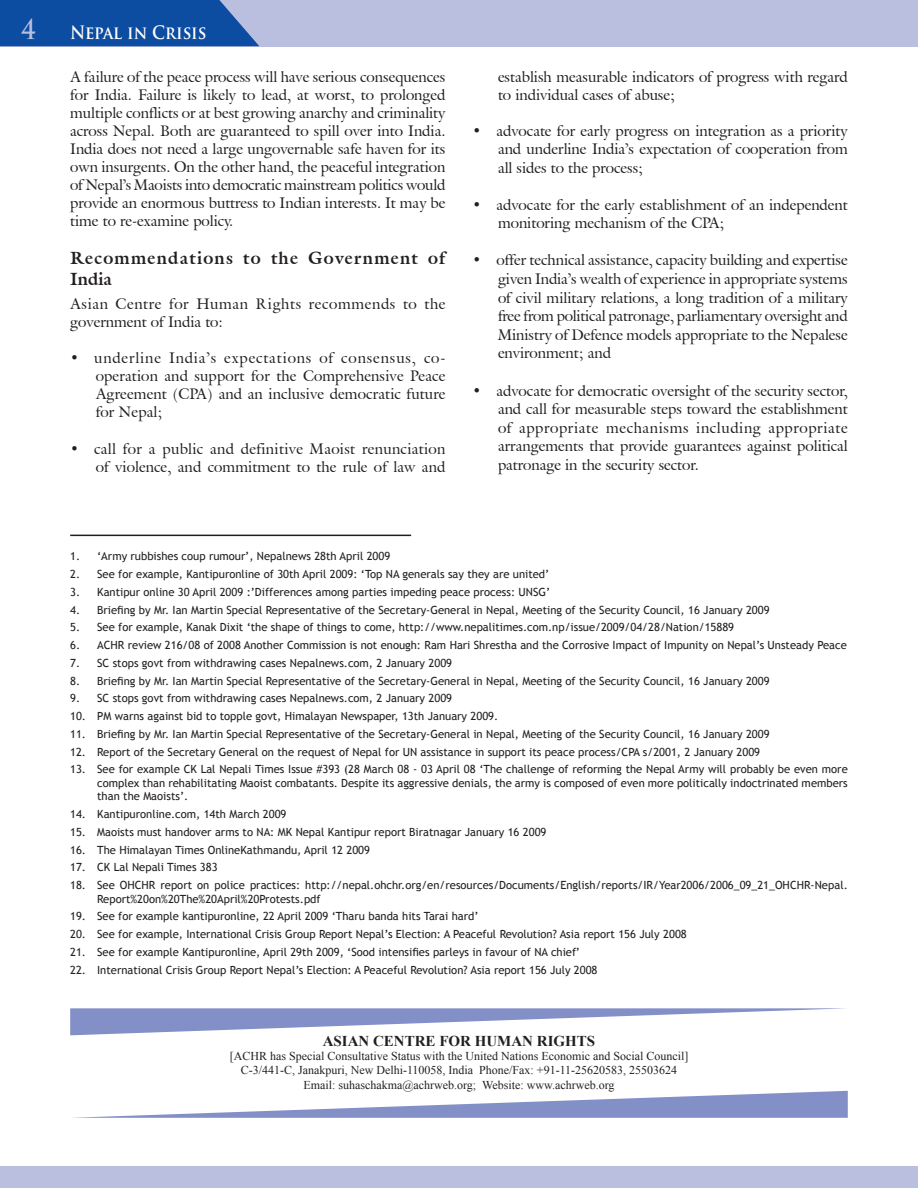
<style>
.page{position:relative;width:918px;height:1188px;background:#fff}
.page>*{position:absolute;margin:0;border:0;box-sizing:border-box;transform-origin:0 0}
.t1{font:700 27px "Trajan Pro";color:#babfe0;scale:.9 1}
.t2{font:700 18px "Trajan Pro";color:#fff;scale:.9 1}
.Sub_Head{font:700 17.25px/20.7px "Galliard IT Cby BT";letter-spacing:.075em;color:#231f20}
.t3{font:15px/18px "Galliard IT Cby BT";color:#231f20;text-align:justify}
.t4{font:15px/18px "Galliard IT Cby BT";letter-spacing:.02em;color:#231f20;text-align:right}
.t5{font:15px/18px "Galliard IT Cby BT";letter-spacing:.045em;color:#231f20}
.t6{font:700 15px "Times New Roman";color:#231f20}
.t7{font:12px "Times New Roman";color:#231f20}
.footnote_reference{font:11.25px/13.5px "Trebuchet MS";color:#231f20;text-align:justify}
</style>
<div class="page">
<svg style="left:72px;top:1091px;width:776px;height:27px"></svg>
<svg style="left:70px;top:1008px;width:775px;height:27px"></svg>
<hr style="left:70px;top:535px;width:341px;height:1px;background:#231f20">
<div style="left:0;top:0;width:918px;height:46px;background:#babfe0"></div>
<svg style="left:0;top:0;width:259px;height:46px;background:#1a55a5"></svg>
<div style="left:0;top:1167px;width:918px;height:21px;background:#babfe0"></div>
<p class="t1" style="left:21px;top:13px;width:18px">4</p>
<p class="t2" style="left:70px;top:21px;width:153px">Nepal in Crisis</p>
<p class="t3" style="left:70px;top:67px;width:377px">A failure of the peace process will have serious consequences for India. Failure is likely to lead, at worst, to prolonged multiple conflicts or at best growing anarchy and criminality across Nepal. Both are guaranteed to spill over into India.<br>India does not need a large ungovernable safe haven for its own insurgents. On the other hand, the peaceful integration of Nepal’s Maoists into democratic mainstream politics would provide an enormous buttress to Indian interests. It may be time to re-examine policy.</p>
<p class="Sub_Head" style="left:70px;top:248px;width:377px">Recommendations to the Government of<br>India</p>
<p class="t5" style="left:70px;top:295px;width:377px">Asian Centre for Human Rights recommends to the government of India to:</p>
<p class="t3" style="left:96px;top:349px;width:351px;text-indent:-26px">• underline India’s expectations of consensus, co&shy;operation and support for the Comprehensive Peace Agreement (CPA) and an inclusive democratic future for Nepal;</p>
<p class="t4" style="left:70px;top:440px;width:377px">• call for a public and definitive Maoist renunciation of violence, and commitment to the rule of law and</p>
<p class="t3" style="left:498px;top:67px;width:351px">establish measurable indicators of progress with regard to individual cases of abuse;</p>
<p class="t3" style="left:498px;top:121px;width:351px;line-height:18.5px;text-indent:-26px">• advocate for early progress on integration as a priority and underline India’s expectation of cooperation from all sides to the process;</p>
<p class="t3" style="left:498px;top:195px;width:351px;line-height:18.5px;text-indent:-26px">• advocate for the early establishment of an independent monitoring mechanism of the CPA;</p>
<p class="t3" style="left:498px;top:251px;width:351px;line-height:18.6px;text-indent:-26px">• offer technical assistance, capacity building and expertise given India’s wealth of experience in appropriate systems of civil military relations, a long tradition of a military free from political patronage, parliamentary oversight and Ministry of Defence models appropriate to the Nepalese environment; and</p>
<p class="t3" style="left:498px;top:381px;width:351px;line-height:18.6px;text-indent:-26px">• advocate for democratic oversight of the security sector, and call for measurable steps toward the establishment of appropriate mechanisms including appropriate arrangements that provide guarantees against political patronage in the security sector.</p>
<p class="footnote_reference" style="left:70px;top:550px;width:322px">1. ‘Army rubbishes coup rumour’, Nepalnews 28th April 2009</p>
<p class="footnote_reference" style="left:70px;top:567px;width:481px">2. See for example, Kantipuronline of 30th April 2009: ‘Top NA generals say they are united’</p>
<p class="footnote_reference" style="left:70px;top:585px;width:481px">3. Kantipur online 30 April 2009 :’Differences among parties impeding peace process: UNSG’</p>
<p class="footnote_reference" style="left:70px;top:603px;width:701px">4. Briefing by Mr. Ian Martin Special Representative of the Secretary-General in Nepal, Meeting of the Security Council, 16 January 2009</p>
<p class="footnote_reference" style="left:70px;top:621px;width:666px">5. See for example, Kanak Dixit ‘the shape of things to come, http://www.nepalitimes.com.np/issue/2009/04/28/Nation/15889</p>
<p class="footnote_reference" style="left:70px;top:638px;width:778px">6. ACHR review 216/08 of 2008 Another Commission is not enough: Ram Hari Shrestha and the Corrosive Impact of Impunity on Nepal’s Unsteady Peace</p>
<p class="footnote_reference" style="left:70px;top:656px;width:383px">7. SC stops govt from withdrawing cases Nepalnews.com, 2 January 2009</p>
<p class="footnote_reference" style="left:70px;top:674px;width:701px">8. Briefing by Mr. Ian Martin Special Representative of the Secretary-General in Nepal, Meeting of the Security Council, 16 January 2009</p>
<p class="footnote_reference" style="left:70px;top:692px;width:383px">9. SC stops govt from withdrawing cases Nepalnews.com, 2 January 2009</p>
<p class="footnote_reference" style="left:70px;top:709px;width:430px">10. PM warns against bid to topple govt, Himalayan Newspaper, 13th January 2009.</p>
<p class="footnote_reference" style="left:70px;top:727px;width:701px">11. Briefing by Mr. Ian Martin Special Representative of the Secretary-General in Nepal, Meeting of the Security Council, 16 January 2009</p>
<p class="footnote_reference" style="left:70px;top:745px;width:691px">12. Report of the Secretary General on the request of Nepal for UN assistance in support its peace process/CPA s/2001, 2 January 2009</p>
<p class="footnote_reference" style="left:97px;top:763px;width:752px;text-indent:-27px">13. See for example CK Lal Nepali Times Issue #393 (28 March 08 - 03 April 08 ‘The challenge of reforming the Nepal Army will probably be even more complex than rehabilitating Maoist combatants. Despite its aggressive denials, the army is composed of even more politically indoctrinated members than the Maoists’.</p>
<p class="footnote_reference" style="left:70px;top:807px;width:218px">14. Kantipuronline.com, 14th March 2009</p>
<p class="footnote_reference" style="left:70px;top:825px;width:478px">15. Maoists must handover arms to NA: MK Nepal Kantipur report Biratnagar January 16 2009</p>
<p class="footnote_reference" style="left:70px;top:843px;width:301px">16. The Himalayan Times OnlineKathmandu, April 12 2009</p>
<p class="footnote_reference" style="left:70px;top:861px;width:149px">17. CK Lal Nepali Times 383</p>
<p class="footnote_reference" style="left:97px;top:878px;width:752px;text-indent:-27px">18. See OHCHR report on police practices: http://nepal.ohchr.org/en/resources/Documents/English/reports/IR/Year2006/2006_09_21_OHCHR-Nepal.<br>Report%20on%20The%20April%20Protests.pdf</p>
<p class="footnote_reference" style="left:70px;top:910px;width:410px">19. See for example kantipuronline, 22 April 2009 ‘Tharu banda hits Tarai hard’</p>
<p class="footnote_reference" style="left:70px;top:927px;width:618px">20. See for example, International Crisis Group Report Nepal’s Election: A Peaceful Revolution? Asia report 156 July 2008</p>
<p class="footnote_reference" style="left:70px;top:945px;width:511px">21. See for example Kantipuronline, April 29th 2009, ‘Sood intensifies parleys in favour of NA chief’</p>
<p class="footnote_reference" style="left:70px;top:963px;width:529px">22. International Crisis Group Report Nepal’s Election: A Peaceful Revolution? Asia report 156 July 2008</p>
<p class="t6" style="left:323px;top:1030px;width:274px">ASIAN CENTRE FOR HUMAN RIGHTS</p>
<p class="t7" style="left:230px;top:1048px;width:460px">[achr has Special Consultative Status with the United Nations Economic and Social Council]</p>
<p class="t7" style="left:241px;top:1062px;width:438px">C-3/441-C, Janakpuri, New Delhi-110058, India Phone/Fax: +91-11-25620583, 25503624</p>
<p class="t7" style="left:304px;top:1077px;width:312px">Email: suhaschakma@achrweb.org; Website: www.achrweb.org</p>
</div>
